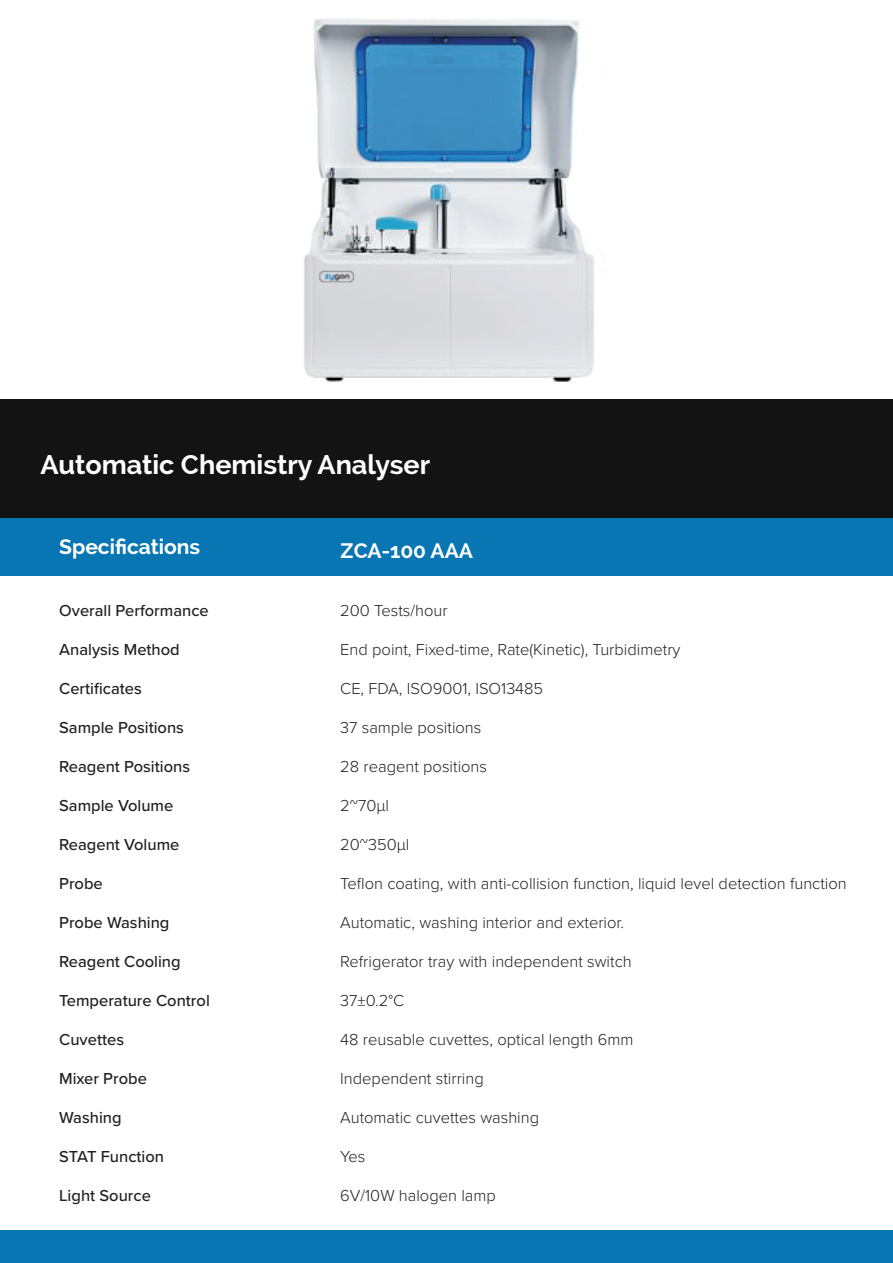
<style>
.page{position:relative;width:893px;height:1263px;background:#fff}
.page>*{position:absolute;margin:0;border:0;box-sizing:border-box;transform-origin:0 0}
.t1{font:700 27px "Raleway";color:#fff}
.t2{font:700 21px "Raleway";color:#fff}
.t3{font:300 16.5px "Proxima Nova";color:#231f20}
.t4{font:500 16.5px "Proxima Nova";color:#231f20}
</style>
<div class="page">
<img style="left:303px;top:18px;width:302px;height:364px">
<div style="left:0;top:399px;width:893px;height:132px;background:#141313"></div>
<div style="left:0;top:1230px;width:893px;height:33px;background:#0976b4"></div>
<div style="left:0;top:518px;width:893px;height:58px;background:#0976b4"></div>
<h1 class="t1" style="left:41px;top:449px;width:391px">Automatic Chemistry Analyser</h1>
<p class="t2" style="left:59px;top:535px;width:143px">Specifications</p>
<p class="t2" style="left:341px;top:538px;width:134px">ZCA-100 AAA</p>
<p class="t4" style="left:59px;top:598px;width:151px">Overall Performance</p>
<p class="t4" style="left:59px;top:637px;width:122px">Analysis Method</p>
<p class="t4" style="left:59px;top:676px;width:84px">Certificates</p>
<p class="t4" style="left:59px;top:715px;width:126px">Sample Positions</p>
<p class="t4" style="left:59px;top:754px;width:132px">Reagent Positions</p>
<p class="t4" style="left:59px;top:793px;width:116px">Sample Volume</p>
<p class="t4" style="left:59px;top:832px;width:122px">Reagent Volume</p>
<p class="t4" style="left:59px;top:871px;width:45px">Probe</p>
<p class="t4" style="left:59px;top:910px;width:112px">Probe Washing</p>
<p class="t4" style="left:59px;top:949px;width:123px">Reagent Cooling</p>
<p class="t4" style="left:59px;top:988px;width:152px">Temperature Control</p>
<p class="t4" style="left:59px;top:1027px;width:66px">Cuvettes</p>
<p class="t4" style="left:59px;top:1066px;width:89px">Mixer Probe</p>
<p class="t4" style="left:59px;top:1105px;width:64px">Washing</p>
<p class="t4" style="left:59px;top:1144px;width:106px">STAT Function</p>
<p class="t4" style="left:59px;top:1183px;width:93px">Light Source</p>
<p class="t3" style="left:340px;top:598px;width:109px">200 Tests/hour</p>
<p class="t3" style="left:340px;top:637px;width:342px">End point, Fixed-time, Rate(Kinetic), Turbidimetry</p>
<p class="t3" style="left:340px;top:676px;width:204px">CE, FDA, ISO9001, ISO13485</p>
<p class="t3" style="left:340px;top:715px;width:143px">37 sample positions</p>
<p class="t3" style="left:340px;top:754px;width:148px">28 reagent positions</p>
<p class="t3" style="left:340px;top:793px;width:50px">2~70μl</p>
<p class="t3" style="left:340px;top:832px;width:71px">20~350μl</p>
<p class="t3" style="left:340px;top:871px;width:508px">Teflon coating, with anti-collision function, liquid level detection function</p>
<p class="t3" style="left:340px;top:910px;width:285px">Automatic, washing interior and exterior.</p>
<p class="t3" style="left:340px;top:949px;width:293px">Refrigerator tray with independent switch</p>
<p class="t3" style="left:340px;top:988px;width:65px">37±0.2°C</p>
<p class="t3" style="left:340px;top:1027px;width:295px">48 reusable cuvettes, optical length 6mm</p>
<p class="t3" style="left:340px;top:1066px;width:145px">Independent stirring</p>
<p class="t3" style="left:340px;top:1105px;width:200px">Automatic cuvettes washing</p>
<p class="t3" style="left:340px;top:1144px;width:26px">Yes</p>
<p class="t3" style="left:340px;top:1183px;width:157px">6V/10W halogen lamp</p>
</div>
